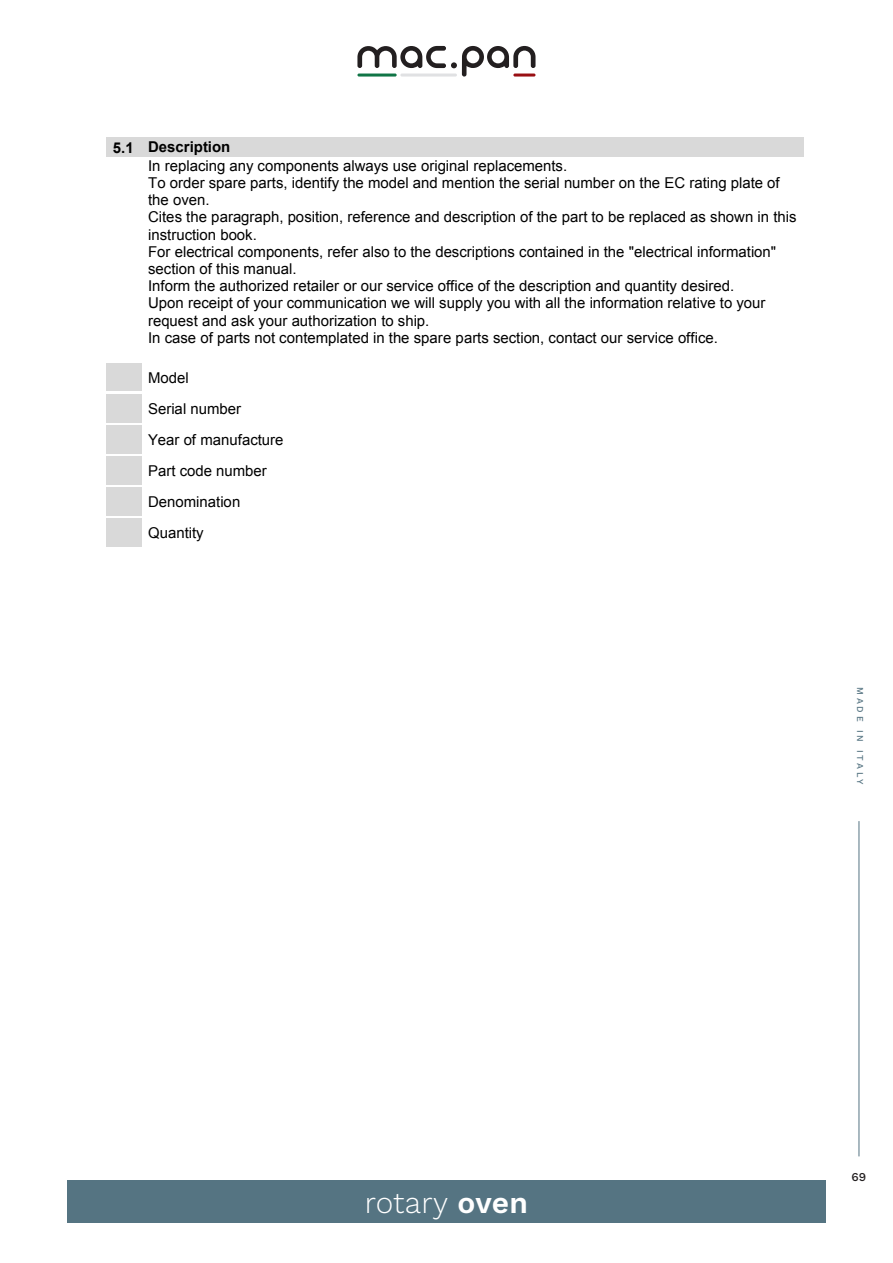
<style>
.page{position:relative;width:893px;height:1263px;background:#fff}
.page>*{position:absolute;margin:0;border:0;box-sizing:border-box;transform-origin:0 0}
.t1{font:30px "Work Sans";letter-spacing:.01em;color:#fff}
.t2{font:15px/17.2px "Arial";color:#000}
.t3{font:700 15px "Arial";color:#000}
.t4{font:500 12px "Work Sans";color:#231f20}
.t5{font:500 9px "Work Sans";letter-spacing:.3em;color:#557482}
.s1{font-weight:600}
</style>
<div class="page">
<div style="left:67px;top:1180px;width:759px;height:42px;background:#557482"></div>
<hr style="left:859px;top:821px;width:1px;height:335px;background:#557482">
<div style="left:106px;top:137px;width:35px;height:20px;background:#d9d9d9"></div>
<div style="left:141px;top:137px;width:663px;height:20px;background:#d9d9d9"></div>
<div style="left:106px;top:363px;width:35px;height:29px;background:#d9d9d9"></div>
<div style="left:106px;top:394px;width:35px;height:29px;background:#d9d9d9"></div>
<div style="left:106px;top:425px;width:35px;height:29px;background:#d9d9d9"></div>
<div style="left:106px;top:456px;width:35px;height:29px;background:#d9d9d9"></div>
<div style="left:106px;top:488px;width:35px;height:28px;background:#d9d9d9"></div>
<hr style="left:106px;top:487px;width:35px;height:1px;background:#d9d9d9">
<div style="left:106px;top:519px;width:35px;height:28px;background:#d9d9d9"></div>
<hr style="left:106px;top:518px;width:35px;height:1px;background:#d9d9d9">
<svg style="left:357px;top:46px;width:178px;height:31px"></svg>
<hr style="left:513px;top:74px;width:22px;height:3px;background:#990f13;border-radius:2px">
<hr style="left:400px;top:74px;width:57px;height:3px;background:#e0e1e3;border-radius:2px">
<hr style="left:357px;top:74px;width:40px;height:3px;background:#107546;border-radius:2px">
<p class="t3" style="left:113px;top:137px;width:119px">5.1 Description</p>
<p class="t2" style="left:148px;top:157px;width:650px">In replacing any components always use original replacements.<br>To order spare parts, identify the model and mention the serial number on the EC rating plate of the oven.<br>Cites the paragraph, position, reference and description of the part to be replaced as shown in this instruction book.<br>For electrical components, refer also to the descriptions contained in the "electrical information" section of this manual.<br>Inform the authorized retailer or our service office of the description and quantity desired.<br>Upon receipt of your communication we will supply you with all the information relative to your request and ask your authorization to ship.<br>In case of parts not contemplated in the spare parts section, contact our service office.</p>
<p class="t2" style="left:148px;top:362px;width:137px;line-height:31px">Model<br>Serial number<br>Year of manufacture<br>Part code number<br>Denomination<br>Quantity</p>
<p class="t5" style="left:867px;top:687px;width:98px;rotate:90deg">MADE IN ITALY</p>
<h1 class="t1" style="left:365px;top:1180px;width:165px">rotary <span class="s1">oven</span></h1>
<p class="t4" style="left:852px;top:1168px;width:16px">69</p>
</div>
